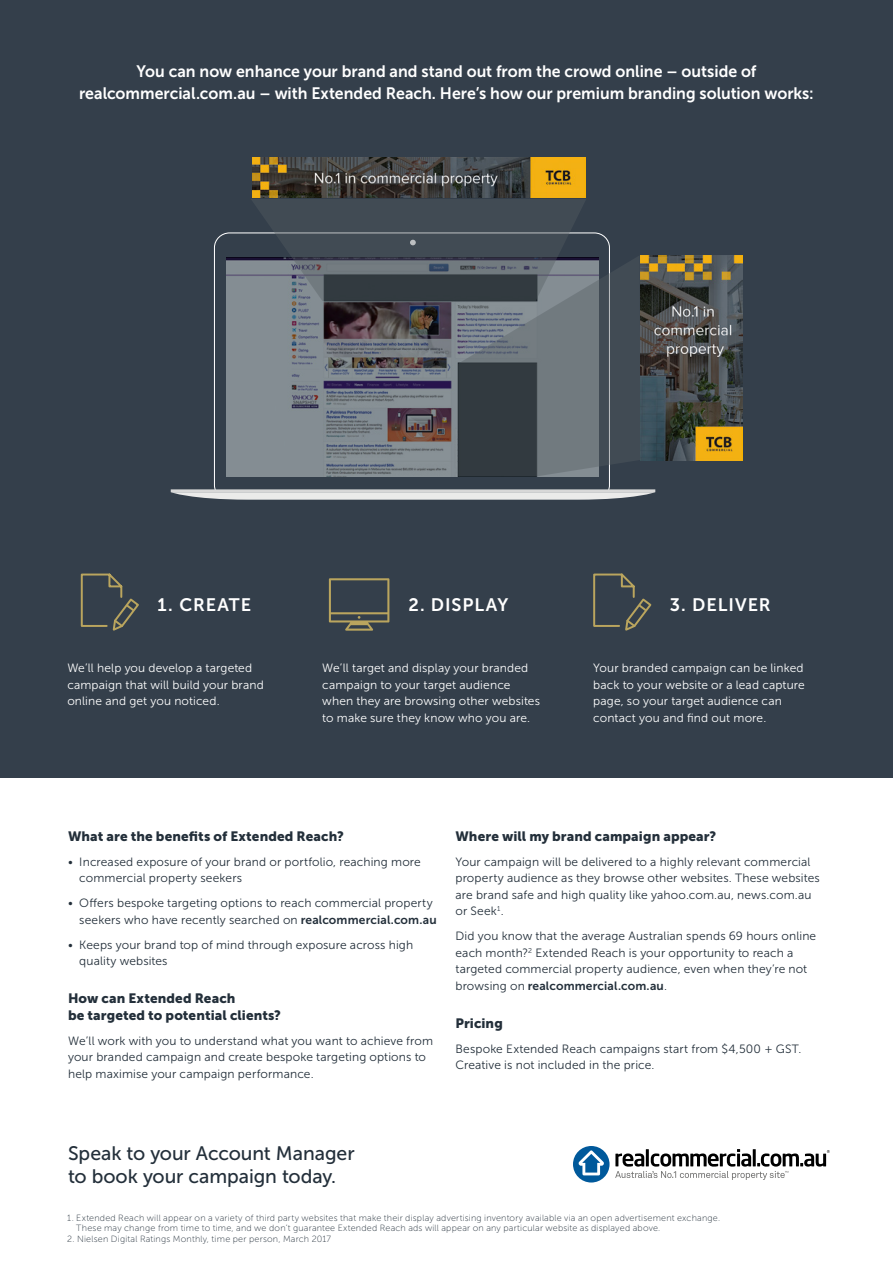
<style>
.page{position:relative;width:893px;height:1263px;background:#343f4b}
.page>*{position:absolute;margin:0;border:0;box-sizing:border-box;transform-origin:0 0}
.t1{font:19.5px/22.5px "Museo Sans 500";letter-spacing:-.005em;color:#232f3a}
.t2{font:18px "Museo Sans 700";letter-spacing:.055em;color:#fff}
.t3{font:16.5px/22.5px "Museo Sans 700";color:#fff;text-align:center;scale:.96 1}
.t4{font:13.5px/16.5px "Museo Sans 900";letter-spacing:.01em;color:#232f3a}
.t5{font:12px/16.5px "Museo Sans 300";letter-spacing:.01em;color:#232f3a}
.t6{font:12px/16.5px "Museo Sans 300";letter-spacing:.01em;color:#fff}
.t7{font:12px "Museo Sans 700";letter-spacing:.015em;color:#232f3a}
.t8{font:9px/10.5px "Museo Sans 100";letter-spacing:.025em;color:#232f3a}
.s1{font-family:"Museo Sans 700"}
.s2{font-family:"Museo Sans 300"}
</style>
<div class="page">
<div style="left:0;top:778px;width:893px;height:485px;background:#fff"></div>
<img style="left:253px;top:157px;width:332px;height:40px">
<img style="left:640px;top:256px;width:102px;height:205px">
<svg style="left:214px;top:232px;width:396px;height:257px"></svg>
<svg style="left:171px;top:489px;width:484px;height:11px"></svg>
<div style="left:227px;top:258px;width:24px;height:218px;background:#848d93"></div>
<svg style="left:251px;top:199px;width:389px;height:277px"></svg>
<div style="left:573px;top:1146px;width:37px;height:36px;background:#00599b;border-radius:50%"></div>
<svg style="left:579px;top:1150px;width:25px;height:25px"></svg>
<svg style="left:615px;top:1149px;width:215px;height:31px"></svg>
<svg style="left:80px;top:573px;width:59px;height:58px"></svg>
<svg style="left:593px;top:573px;width:59px;height:58px"></svg>
<svg style="left:329px;top:578px;width:60px;height:53px"></svg>
<h3 class="t3" style="left:79px;top:60px;width:767px">You can now enhance your brand and stand out from the crowd online – outside of realcommercial.com.au – with Extended Reach. Here’s how our premium branding solution works:</h3>
<h2 class="t2" style="left:157px;top:595px;width:95px">1. CREATE</h2>
<p class="t6" style="left:67px;top:660px;width:198px">We’ll help you develop a targeted campaign that will build your brand online and get you noticed.</p>
<h2 class="t2" style="left:408px;top:595px;width:101px">2. DISPLAY</h2>
<p class="t6" style="left:322px;top:660px;width:219px">We’ll target and display your branded campaign to your target audience when they are browsing other websites to make sure they know who you are.</p>
<h2 class="t2" style="left:670px;top:595px;width:103px">3. DELIVER</h2>
<p class="t6" style="left:593px;top:660px;width:213px">Your branded campaign can be linked back to your website or a lead capture page, so your target audience can contact you and find out more.</p>
<p class="t4" style="left:68px;top:828px;width:277px">What are the benefits of Extended Reach?</p>
<p class="t5" style="left:79px;top:853px;width:343px;text-indent:-11px">• Increased exposure of your brand or portfolio, reaching more commercial property seekers</p>
<p class="t5" style="left:79px;top:895px;width:359px;text-indent:-11px">• Offers bespoke targeting options to reach commercial property seekers who have recently searched on <span class="s1">realcommercial.com.au</span></p>
<p class="t5" style="left:79px;top:936px;width:335px;text-indent:-11px">• Keeps your brand top of mind through exposure across high quality websites</p>
<p class="t4" style="left:68px;top:990px;width:215px">How can Extended Reach<br>be targeted to potential clients?</p>
<p class="t5" style="left:68px;top:1032px;width:367px">We’ll work with you to understand what you want to achieve from your branded campaign and create bespoke targeting options to help maximise your campaign performance.</p>
<p class="t4" style="left:455px;top:828px;width:262px">Where will my brand campaign appear?</p>
<p class="t5" style="left:455px;top:853px;width:366px">Your campaign will be delivered to a highly relevant commercial property audience as they browse other websites. These websites are brand safe and high quality like yahoo.com.au, news.com.au or Seek<sup>1</sup>.</p>
<p class="t5" style="left:455px;top:928px;width:362px">Did you know that the average Australian spends 69 hours online each month?<sup>2</sup> Extended Reach is your opportunity to reach a targeted commercial property audience, even when they’re not</p>
<p class="t7" style="left:455px;top:979px;width:213px"><span class="s2">browsing on</span> realcommercial.com.au<span class="s2">.</span></p>
<p class="t4" style="left:455px;top:1014px;width:49px">Pricing</p>
<p class="t5" style="left:455px;top:1040px;width:347px">Bespoke Extended Reach campaigns start from $4,500 + GST.<br>Creative is not included in the price.</p>
<h1 class="t1" style="left:68px;top:1142px;width:288px">Speak to your Account Manager to book your campaign today.</h1>
<p class="t8" style="left:76px;top:1212px;width:645px;text-indent:-9px">1. Extended Reach will appear on a variety of third party websites that make their display advertising inventory available via an open advertisement exchange.<br>These may change from time to time, and we don’t guarantee Extended Reach ads will appear on any particular website as displayed above.</p>
<p class="t8" style="left:67px;top:1233px;width:265px">2. Nielsen Digital Ratings Monthly, time per person, March 2017</p>
</div>
